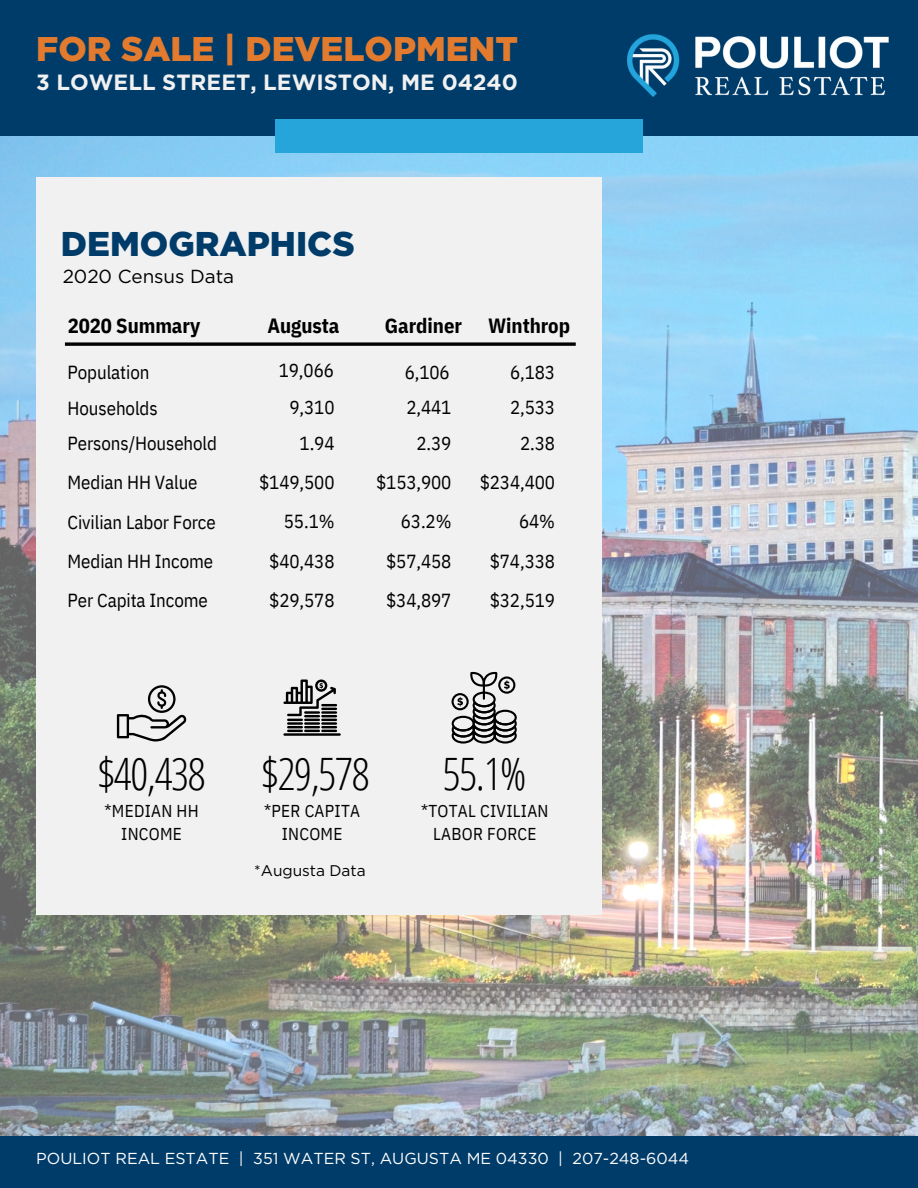
<style>
.page{position:relative;width:918px;height:1188px;background:#fff}
.page>*{position:absolute;margin:0;border:0;box-sizing:border-box;transform-origin:0 0}
.t1{font:300 44.7px "Open Sans Condensed";letter-spacing:-.03em;color:#000}
.t2{font:900 34.35px "Gotham";color:#003c69}
.t3{font:900 34.2px "Gotham";color:#e37b2e}
.t4{font:700 22.05px "Gotham";color:#f1f1f2}
.t5{font:700 20.55px "IBM Plex Sans Cond";color:#000}
.t6{font:18.9px "IBM Plex Sans Cond";letter-spacing:-.005em;color:#000}
.t7{font:18.9px "Gotham";letter-spacing:-.005em;color:#000}
.t8{font:17.1px/23.2px "IBM Plex Sans Cond";letter-spacing:.015em;color:#000;text-align:center}
.t9{font:15.9px "Gotham";color:#fff}
.t10{font:15.45px "Gotham";letter-spacing:-.005em;color:#000}
</style>
<div class="page">
<img style="left:0;top:135px;width:918px;height:1001px">
<div style="left:0;top:1px;width:918px;height:134px;background:#003c69"></div>
<div style="left:276px;top:119px;width:366px;height:34px;background:#26a5da"></div>
<img style="left:627px;top:34px;width:262px;height:63px">
<div style="left:0;top:1136px;width:918px;height:52px;background:#003c69"></div>
<div style="left:36px;top:178px;width:565px;height:737px;background:#f1f1f2"></div>
<svg style="left:65px;top:342px;width:511px;height:4px;background:#252525"></svg>
<hr style="left:283px;top:733px;width:58px;height:3px;background:#000">
<svg style="left:283px;top:680px;width:54px;height:52px"></svg>
<svg style="left:452px;top:672px;width:65px;height:72px"></svg>
<svg style="left:117px;top:685px;width:70px;height:57px"></svg>
<p class="t3" style="left:36px;top:29px;width:483px">FOR SALE | DEVELOPMENT</p>
<p class="t4" style="left:36px;top:70px;width:483px">3 LOWELL STREET, LEWISTON, ME 04240</p>
<h2 class="t2" style="left:61px;top:224px;width:295px">DEMOGRAPHICS</h2>
<h4 class="t7" style="left:63px;top:268px;width:173px">2020 Census Data</h4>
<h6 class="t5" style="left:68px;top:312px;width:134px">2020 Summary</h6>
<h6 class="t6" style="left:68px;top:360px;width:83px">Population</h6>
<h6 class="t6" style="left:68px;top:395px;width:92px">Households</h6>
<h6 class="t6" style="left:68px;top:431px;width:151px">Persons/Household</h6>
<h6 class="t6" style="left:68px;top:470px;width:132px">Median HH Value</h6>
<h6 class="t6" style="left:68px;top:509px;width:150px">Civilian Labor Force</h6>
<h6 class="t6" style="left:68px;top:549px;width:147px">Median HH Income</h6>
<h6 class="t6" style="left:68px;top:588px;width:142px">Per Capita Income</h6>
<h4 class="t5" style="left:267px;top:312px;width:74px">Augusta</h4>
<h4 class="t5" style="left:385px;top:312px;width:79px">Gardiner</h4>
<h6 class="t5" style="left:488px;top:312px;width:84px">Winthrop</h6>
<h6 class="t6" style="left:279px;top:358px;width:57px">19,066</h6>
<h6 class="t6" style="left:289px;top:395px;width:47px">9,310</h6>
<h6 class="t6" style="left:300px;top:431px;width:36px">1.94</h6>
<h6 class="t6" style="left:259px;top:470px;width:77px">$149,500</h6>
<h6 class="t6" style="left:284px;top:509px;width:52px">55.1%</h6>
<h6 class="t6" style="left:269px;top:549px;width:67px">$40,438</h6>
<h6 class="t6" style="left:269px;top:588px;width:67px">$29,578</h6>
<h6 class="t6" style="left:405px;top:360px;width:47px">6,106</h6>
<h6 class="t6" style="left:406px;top:395px;width:47px">2,441</h6>
<h6 class="t6" style="left:417px;top:431px;width:36px">2.39</h6>
<h6 class="t6" style="left:376px;top:470px;width:77px">$153,900</h6>
<h6 class="t6" style="left:401px;top:509px;width:52px">63.2%</h6>
<h6 class="t6" style="left:386px;top:549px;width:67px">$57,458</h6>
<h6 class="t6" style="left:386px;top:588px;width:67px">$34,897</h6>
<h6 class="t6" style="left:510px;top:359px;width:47px">6,183</h6>
<h6 class="t6" style="left:510px;top:395px;width:47px">2,533</h6>
<h6 class="t6" style="left:520px;top:431px;width:36px">2.38</h6>
<h6 class="t6" style="left:480px;top:470px;width:77px">$234,400</h6>
<h6 class="t6" style="left:519px;top:509px;width:38px">64%</h6>
<h6 class="t6" style="left:490px;top:549px;width:67px">$74,338</h6>
<p class="t6" style="left:490px;top:588px;width:67px">$32,519</p>
<h1 class="t1" style="left:97px;top:742px;width:110px">$40,438</h1>
<h5 class="t1" style="left:261px;top:742px;width:110px">$29,578</h5>
<p class="t1" style="left:443px;top:742px;width:85px">55.1%</p>
<h1 class="t8" style="left:421px;top:799px;width:129px">*TOTAL CIVILIAN<br>LABOR FORCE</h1>
<p class="t8" style="left:104px;top:799px;width:96px">*MEDIAN HH<br>INCOME</p>
<h5 class="t8" style="left:264px;top:799px;width:98px">*PER CAPITA<br>INCOME</h5>
<h4 class="t10" style="left:254px;top:864px;width:113px">*Augusta Data</h4>
<p class="t9" style="left:36px;top:1151px;width:654px">POULIOT REAL ESTATE | 351 WATER ST, AUGUSTA ME 04330 | 207-248-6044</p>
</div>
